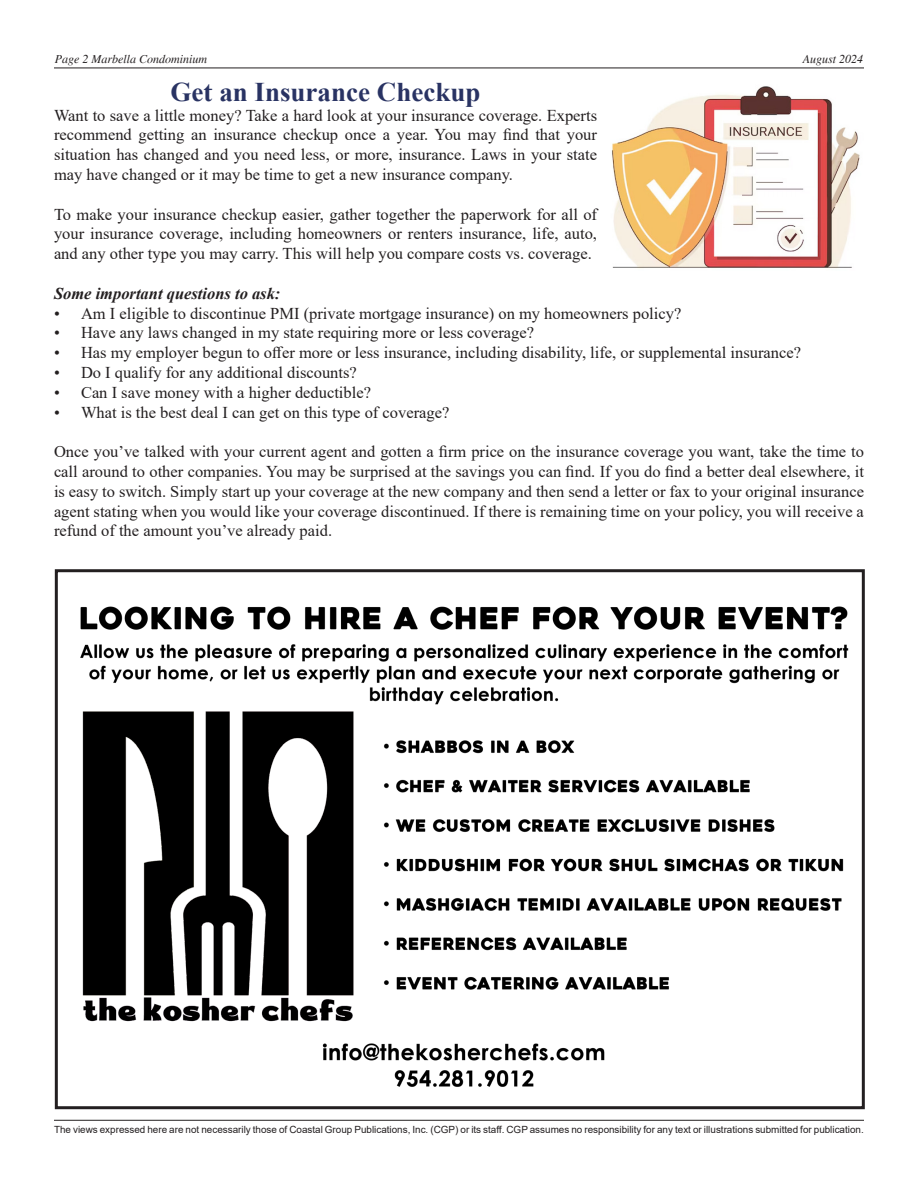
<style>
.page{position:relative;width:918px;height:1188px;background:#fff}
.page>*{position:absolute;margin:0;border:0;box-sizing:border-box;transform-origin:0 0}
.t1{font:700 27px "Times New Roman";color:#293363}
.t2{font:16.5px/19.8px "Times New Roman";color:#231f20;text-align:justify}
.t3{font:italic 700 16.5px "Times New Roman";color:#231f20}
.t4{font:italic 12px "Times";color:#231f20}
.t5{font:9.9px "Arial";color:#231f20}
</style>
<div class="page">
<hr style="left:54px;top:68px;width:810px;height:1px;background:#231f20">
<hr style="left:54px;top:1120px;width:810px;height:1px;background:#231f20">
<img style="left:612px;top:86px;width:248px;height:182px">
<img style="left:80px;top:606px;width:769px;height:481px">
<div style="left:55px;top:569px;width:810px;height:540px;border:3px solid #231f20"></div>
<p class="t4" style="left:55px;top:52px;width:154px">Page 2 Marbella Condominium</p>
<p class="t4" style="left:803px;top:52px;width:62px">August 2024</p>
<p class="t1" style="left:171px;top:72px;width:311px">Get an Insurance Checkup</p>
<p class="t2" style="left:54px;top:105px;width:545px">Want to save a little money? Take a hard look at your insurance coverage. Experts recommend getting an insurance checkup once a year. You may find that your situation has changed and you need less, or more, insurance. Laws in your state may have changed or it may be time to get a new insurance company.</p>
<p class="t2" style="left:54px;top:204px;width:545px">To make your insurance checkup easier, gather together the paperwork for all of your insurance coverage, including homeowners or renters insurance, life, auto, and any other type you may carry. This will help you compare costs vs. coverage.</p>
<p class="t3" style="left:54px;top:282px;width:228px">Some important questions to ask:</p>
<p class="t2" style="left:54px;top:303px;width:629px">• Am I eligible to discontinue PMI (private mortgage insurance) on my homeowners policy?</p>
<p class="t2" style="left:54px;top:322px;width:482px">• Have any laws changed in my state requiring more or less coverage?</p>
<p class="t2" style="left:54px;top:342px;width:749px">• Has my employer begun to offer more or less insurance, including disability, life, or supplemental insurance?</p>
<p class="t2" style="left:54px;top:362px;width:304px">• Do I qualify for any additional discounts?</p>
<p class="t2" style="left:54px;top:382px;width:319px">• Can I save money with a higher deductible?</p>
<p class="t2" style="left:54px;top:402px;width:397px">• What is the best deal I can get on this type of coverage?</p>
<p class="t2" style="left:54px;top:441px;width:812px">Once you’ve talked with your current agent and gotten a firm price on the insurance coverage you want, take the time to call around to other companies. You may be surprised at the savings you can find. If you do find a better deal elsewhere, it is easy to switch. Simply start up your coverage at the new company and then send a letter or fax to your original insurance agent stating when you would like your coverage discontinued. If there is remaining time on your policy, you will receive a refund of the amount you’ve already paid.</p>
<p class="t5" style="left:54px;top:1122px;width:811px">The views expressed here are not necessarily those of Coastal Group Publications, Inc. (CGP) or its staff. CGP assumes no responsibility for any text or illustrations submitted for publication.</p>
</div>
